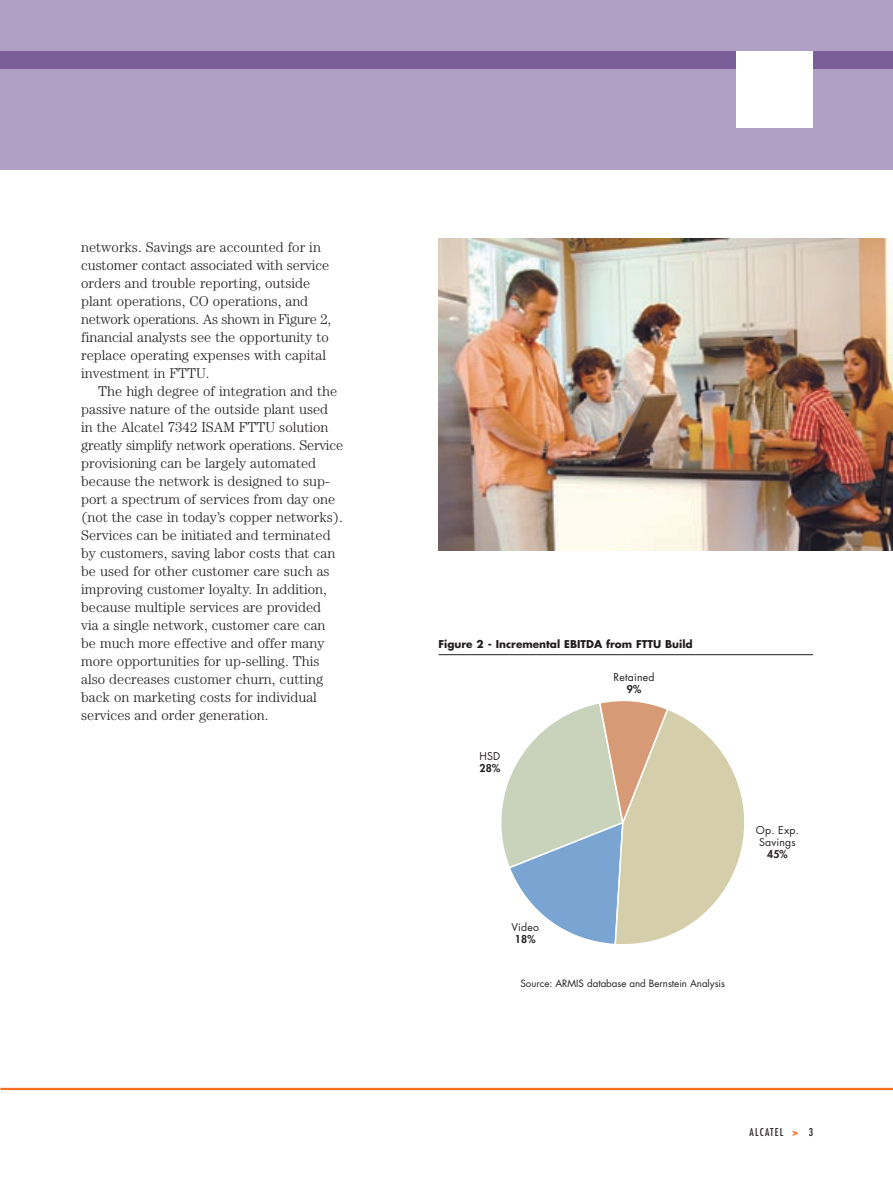
<style>
.page{position:relative;width:893px;height:1190px;background:#fff}
.page>*{position:absolute;margin:0;border:0;box-sizing:border-box;transform-origin:0 0}
.t1{font:300 14.25px/18px "Century";color:#231f20}
.t2{font:700 10.5px "Futura";color:#231f20}
.t3{font:10.5px/12px "Futura";letter-spacing:.02em;color:#231f20;text-align:center}
.t4{font:800 10.5px "Futura";color:#231f20}
.t5{font:condensed 10.5px "Futura";letter-spacing:.125em;color:#231f20}
.t6{font:9.75px "Futura";color:#231f20}
.s1{font-weight:700;font-stretch:normal;color:#f37021}
</style>
<div class="page">
<hr style="left:0;top:1087px;width:892px;height:3px;background:#f37021">
<div style="left:0;top:0;width:892px;height:169px;background:#b0a0c6"></div>
<div style="left:0;top:51px;width:892px;height:17px;background:#7a5e9a"></div>
<div style="left:736px;top:51px;width:77px;height:77px;background:#fff"></div>
<svg style="left:501px;top:701px;width:244px;height:243px"></svg>
<hr style="left:438px;top:654px;width:375px;height:1px;background:#231f20">
<img style="left:438px;top:238px;width:454px;height:312px">
<p class="t1" style="left:81px;top:239px;width:251px">networks. Savings are accounted for in customer contact associated with service orders and trouble reporting, outside plant operations, CO operations, and network operations. As shown in Figure 2, financial analysts see the opportunity to replace operating expenses with capital investment in FTTU.</p>
<p class="t1" style="left:81px;top:383px;width:263px;text-indent:17px">The high degree of integration and the passive nature of the outside plant used in the Alcatel 7342 ISAM FTTU solution greatly simplify network operations. Service provisioning can be largely automated because the network is designed to sup&shy;port a spectrum of services from day one (not the case in today’s copper networks).<br>Services can be initiated and terminated by customers, saving labor costs that can be used for other customer care such as improving customer loyalty. In addition, because multiple services are provided<br>via a single network, customer care can be much more effective and offer many more opportunities for up-selling. This also decreases customer churn, cutting back on marketing costs for individual services and order generation.</p>
<p class="t2" style="left:438px;top:639px;width:255px">Figure 2 - Incremental EBITDA from FTTU Build</p>
<p class="t3" style="left:479px;top:751px;width:22px">HSD</p>
<p class="t4" style="left:479px;top:763px;width:22px">28%</p>
<p class="t3" style="left:613px;top:672px;width:42px">Retained</p>
<p class="t4" style="left:627px;top:684px;width:16px">9%</p>
<p class="t3" style="left:511px;top:922px;width:29px">Video</p>
<p class="t4" style="left:515px;top:934px;width:22px">18%</p>
<p class="t6" style="left:520px;top:979px;width:206px">Source: ARMIS database and Bernstein Analysis</p>
<p class="t3" style="left:755px;top:825px;width:45px">Op. Exp.<br>Savings</p>
<p class="t4" style="left:767px;top:849px;width:22px">45%</p>
<p class="t5" style="left:749px;top:1127px;width:65px">ALCATEL <span class="s1">&gt;</span> 3</p>
</div>
